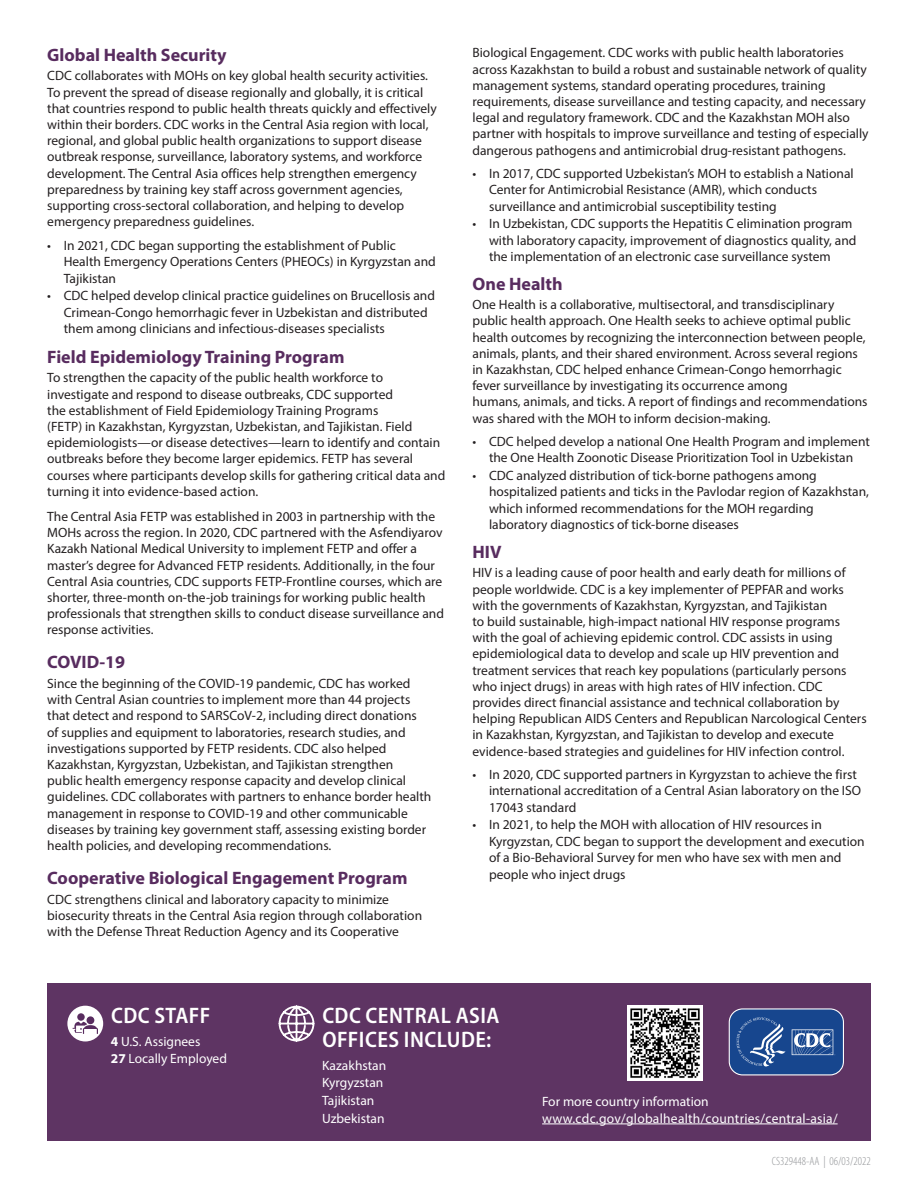
<style>
.page{position:relative;width:918px;height:1188px;background:#fff}
.page>*{position:absolute;margin:0;border:0;box-sizing:border-box;transform-origin:0 0}
.H3__Third_Level_Head{font:600 semi-condensed 22.5px/24px "Myriad Pro";letter-spacing:.02em;color:#fff}
.H2__Second_Level_Hea{font:700 18px "Myriad Pro";color:#582c5f}
.t1{font:13.5px/16.2px "Myriad Pro";color:#231f20}
.L1_Footer{font:13.5px "Myriad Pro";color:#fff}
.L1_Footer-2{font:13.5px "Myriad Pro";letter-spacing:.02em;color:#fff}
.t2{font:300 condensed 12px "Myriad Pro";color:#939598}
.s1{font-weight:700}
</style>
<div class="page">
<div style="left:47px;top:984px;width:824px;height:157px;background:#5e3463"></div>
<img style="left:627px;top:1006px;width:76px;height:75px">
<svg style="left:728px;top:1008px;width:116px;height:68px;background:#3b5f9c"></svg>
<hr style="left:542px;top:1124px;width:296px;height:1px;background:#fff">
<div style="left:67px;top:1006px;width:36px;height:35px;background:#fff;border-radius:50%"></div>
<div style="left:77px;top:1013px;width:8px;height:8px;background:#582c5f;border-radius:50%"></div>
<svg style="left:73px;top:1022px;width:25px;height:12px"></svg>
<div style="left:87px;top:1016px;width:7px;height:8px;background:#582c5f;border-radius:50%"></div>
<svg style="left:278px;top:1005px;width:37px;height:37px"></svg>
<h2 class="H2__Second_Level_Hea" style="left:47px;top:43px;width:181px">Global Health Security</h2>
<p class="t1" style="left:47px;top:68px;width:391px">CDC collaborates with MOHs on key global health security activities.<br>To prevent the spread of disease regionally and globally, it is critical that countries respond to public health threats quickly and effectively within their borders. CDC works in the Central Asia region with local, regional, and global public health organizations to support disease outbreak response, surveillance, laboratory systems, and workforce development. The Central Asia offices help strengthen emergency preparedness by training key staff across government agencies, supporting cross-sectoral collaboration, and helping to develop emergency preparedness guidelines.</p>
<p class="t1" style="left:64px;top:237px;width:374px;text-indent:-16px">• In 2021, CDC began supporting the establishment of Public<br>Health Emergency Operations Centers (PHEOCs) in Kyrgyzstan and<br>Tajikistan</p>
<p class="t1" style="left:64px;top:287px;width:373px;text-indent:-16px">• CDC helped develop clinical practice guidelines on Brucellosis and<br>Crimean-Congo hemorrhagic fever in Uzbekistan and distributed them among clinicians and infectious-diseases specialists</p>
<h2 class="H2__Second_Level_Hea" style="left:47px;top:345px;width:299px">Field Epidemiology Training Program</h2>
<p class="t1" style="left:47px;top:370px;width:400px">To strengthen the capacity of the public health workforce to investigate and respond to disease outbreaks, CDC supported<br>the establishment of Field Epidemiology Training Programs<br>(FETP) in Kazakhstan, Kyrgyzstan, Uzbekistan, and Tajikistan. Field epidemiologists—or disease detectives—learn to identify and contain outbreaks before they become larger epidemics. FETP has several courses where participants develop skills for gathering critical data and turning it into evidence-based action.</p>
<p class="t1" style="left:47px;top:508px;width:398px">The Central Asia FETP was established in 2003 in partnership with the MOHs across the region. In 2020, CDC partnered with the Asfendiyarov Kazakh National Medical University to implement FETP and offer a master’s degree for Advanced FETP residents. Additionally, in the four Central Asia countries, CDC supports FETP-Frontline courses, which are shorter, three-month on-the-job trainings for working public health professionals that strengthen skills to conduct disease surveillance and response activities.</p>
<h2 class="H2__Second_Level_Hea" style="left:47px;top:650px;width:80px">COVID-19</h2>
<p class="t1" style="left:47px;top:675px;width:386px">Since the beginning of the COVID-19 pandemic, CDC has worked with Central Asian countries to implement more than 44 projects that detect and respond to SARSCoV-2, including direct donations of supplies and equipment to laboratories, research studies, and investigations supported by FETP residents. CDC also helped Kazakhstan, Kyrgyzstan, Uzbekistan, and Tajikistan strengthen public health emergency response capacity and develop clinical guidelines. CDC collaborates with partners to enhance border health management in response to COVID-19 and other communicable diseases by training key government staff, assessing existing border health policies, and developing recommendations.</p>
<h2 class="H2__Second_Level_Hea" style="left:47px;top:866px;width:362px">Cooperative Biological Engagement Program</h2>
<p class="t1" style="left:47px;top:891px;width:376px">CDC strengthens clinical and laboratory capacity to minimize biosecurity threats in the Central Asia region through collaboration with the Defense Threat Reduction Agency and its Cooperative</p>
<p class="t1" style="left:472px;top:45px;width:398px">Biological Engagement. CDC works with public health laboratories across Kazakhstan to build a robust and sustainable network of quality management systems, standard operating procedures, training requirements, disease surveillance and testing capacity, and necessary legal and regulatory framework. CDC and the Kazakhstan MOH also partner with hospitals to improve surveillance and testing of especially dangerous pathogens and antimicrobial drug-resistant pathogens.</p>
<p class="t1" style="left:489px;top:165px;width:366px;text-indent:-16px">• In 2017, CDC supported Uzbekistan’s MOH to establish a National<br>Center for Antimicrobial Resistance (AMR), which conducts surveillance and antimicrobial susceptibility testing</p>
<p class="t1" style="left:489px;top:215px;width:369px;text-indent:-16px">• In Uzbekistan, CDC supports the Hepatitis C elimination program with laboratory capacity, improvement of diagnostics quality, and the implementation of an electronic case surveillance system</p>
<h2 class="H2__Second_Level_Hea" style="left:472px;top:272px;width:92px">One Health</h2>
<p class="t1" style="left:472px;top:296px;width:394px">One Health is a collaborative, multisectoral, and transdisciplinary public health approach. One Health seeks to achieve optimal public health outcomes by recognizing the interconnection between people, animals, plants, and their shared environment. Across several regions in Kazakhstan, CDC helped enhance Crimean-Congo hemorrhagic fever surveillance by investigating its occurrence among</p>
<p class="t1" style="left:472px;top:394px;width:397px">humans, animals, and ticks. A report of findings and recommendations was shared with the MOH to inform decision-making.</p>
<p class="t1" style="left:472px;top:433px;width:399px;text-align:center">• CDC helped develop a national One Health Program and implement the One Health Zoonotic Disease Prioritization Tool in Uzbekistan</p>
<p class="t1" style="left:489px;top:467px;width:382px;text-indent:-16px">• CDC analyzed distribution of tick-borne pathogens among hospitalized patients and ticks in the Pavlodar region of Kazakhstan, which informed recommendations for the MOH regarding laboratory diagnostics of tick-borne diseases</p>
<h2 class="H2__Second_Level_Hea" style="left:472px;top:540px;width:30px">HIV</h2>
<p class="t1" style="left:472px;top:564px;width:396px">HIV is a leading cause of poor health and early death for millions of people worldwide. CDC is a key implementer of PEPFAR and works with the governments of Kazakhstan, Kyrgyzstan, and Tajikistan<br>to build sustainable, high-impact national HIV response programs with the goal of achieving epidemic control. CDC assists in using epidemiological data to develop and scale up HIV prevention and treatment services that reach key populations (particularly persons who inject drugs) in areas with high rates of HIV infection. CDC provides direct financial assistance and technical collaboration by helping Republican AIDS Centers and Republican Narcological Centers in Kazakhstan, Kyrgyzstan, and Tajikistan to develop and execute evidence-based strategies and guidelines for HIV infection control.</p>
<p class="t1" style="left:489px;top:766px;width:374px;text-indent:-16px">• In 2020, CDC supported partners in Kyrgyzstan to achieve the first international accreditation of a Central Asian laboratory on the ISO<br>17043 standard</p>
<p class="t1" style="left:489px;top:816px;width:377px;text-indent:-16px">• In 2021, to help the MOH with allocation of HIV resources in Kyrgyzstan, CDC began to support the development and execution of a Bio-Behavioral Survey for men who have sex with men and people who inject drugs</p>
<h3 class="H3__Third_Level_Head" style="left:111px;top:1003px;width:101px">CDC STAFF</h3>
<p class="L1_Footer" style="left:111px;top:1033px;width:91px"><span class="s1">4</span> U.S. Assignees</p>
<p class="L1_Footer" style="left:111px;top:1051px;width:118px"><span class="s1">27</span> Locally Employed</p>
<h3 class="H3__Third_Level_Head" style="left:322px;top:1003px;width:179px">CDC CENTRAL ASIA<br>OFFICES INCLUDE:</h3>
<p class="L1_Footer" style="left:322px;top:1057px;width:66px">Kazakhstan</p>
<p class="L1_Footer" style="left:322px;top:1075px;width:63px">Kyrgyzstan</p>
<p class="L1_Footer" style="left:322px;top:1092px;width:54px">Tajikistan</p>
<p class="L1_Footer" style="left:322px;top:1110px;width:64px">Uzbekistan</p>
<p class="L1_Footer" style="left:542px;top:1093px;width:168px">For more country information</p>
<p class="L1_Footer-2" style="left:542px;top:1110px;width:297px">www.cdc.gov/globalhealth/countries/central-asia/</p>
<p class="t2" style="left:772px;top:1154px;width:100px">CS329448-AA | 06/03/2022</p>
</div>
